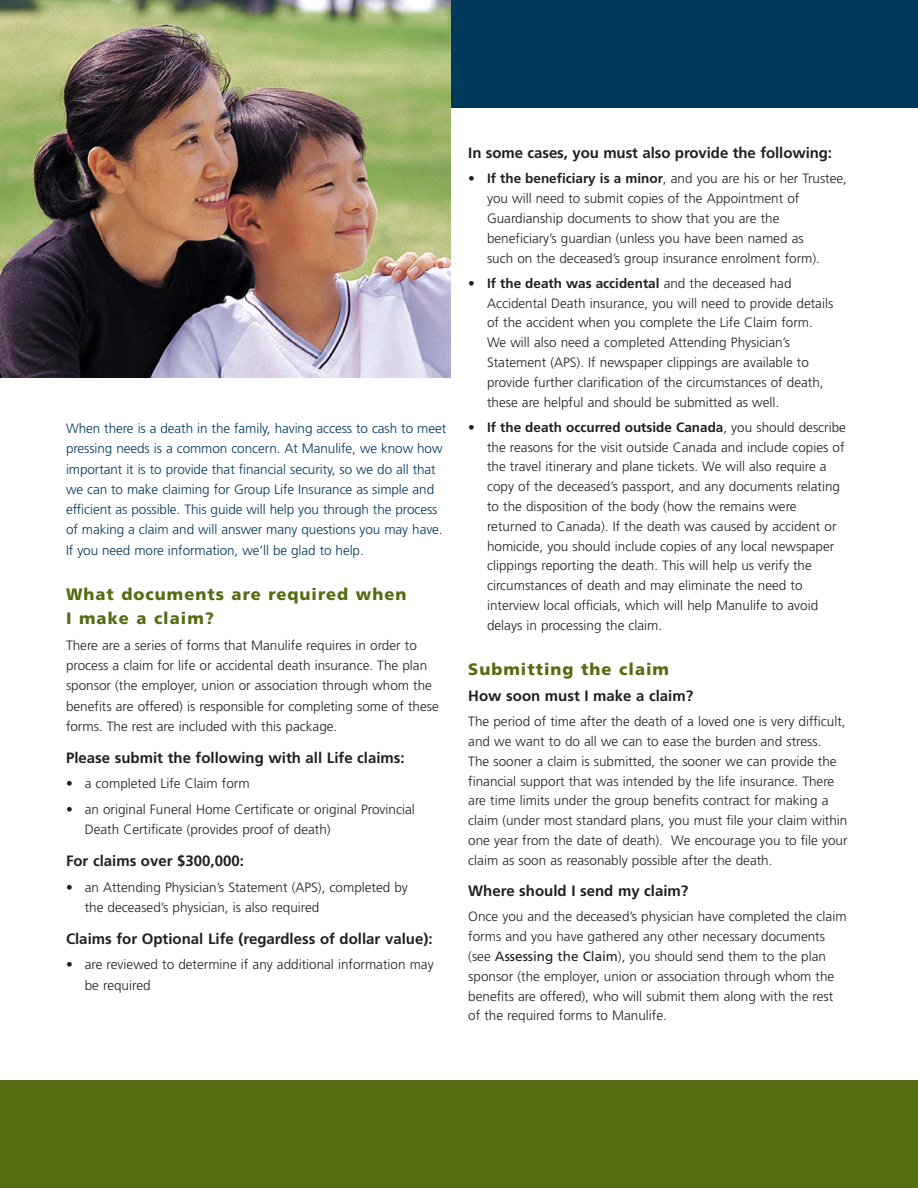
<style>
.page{position:relative;width:918px;height:1188px;background:#fff}
.page>*{position:absolute;margin:0;border:0;box-sizing:border-box;transform-origin:0 0}
.t1{font:900 16.5px/24px "Frutiger";letter-spacing:.06em;color:#566c10}
.t2{font:700 15px "Frutiger";color:#231f20}
.t3{font:300 13.5px/19.8px "Frutiger";color:#231f20}
.t4{font:300 13.5px/20.2px "Frutiger";letter-spacing:-.005em;color:#00395a}
.s1{font-weight:700}
.s2{font-weight:400}
</style>
<div class="page">
<div style="left:0;top:0;width:918px;height:108px;background:#00395a"></div>
<img style="left:0;top:0;width:450px;height:378px">
<div style="left:0;top:1080px;width:918px;height:108px;background:#566c10"></div>
<p class="t4" style="left:66px;top:419px;width:382px">When there is a death in the family, having access to cash to meet pressing needs is a common concern. At Manulife, we know how important it is to provide that financial security, so we do all that we can to make claiming for Group Life Insurance as simple and efficient as possible. This guide will help you through the process of making a claim and will answer many questions you may have.<br>If you need more information, we’ll be glad to help.</p>
<p class="t1" style="left:66px;top:584px;width:342px">What documents are required when<br>I make a claim?</p>
<p class="t3" style="left:66px;top:636px;width:374px;line-height:20.2px">There are a series of forms that Manulife requires in order to process a claim for life or accidental death insurance. The plan sponsor (the employer, union or association through whom the benefits are offered) is responsible for completing some of these forms. The rest are included with this package.</p>
<p class="t2" style="left:66px;top:751px;width:340px">Please submit the following with all Life claims:</p>
<p class="t3" style="left:66px;top:775px;width:185px">• a completed Life Claim form</p>
<p class="t3" style="left:85px;top:800px;width:332px;line-height:20.2px;text-indent:-19px">• an original Funeral Home Certificate or original Provincial<br>Death Certificate (provides proof of death)</p>
<p class="t2" style="left:66px;top:855px;width:179px">For claims over $300,000:</p>
<p class="t3" style="left:85px;top:878px;width:325px;line-height:20.2px;text-indent:-19px">• an Attending Physician’s Statement (APS), completed by the deceased’s physician, is also required</p>
<p class="t2" style="left:66px;top:932px;width:368px">Claims for Optional Life (regardless of dollar value):</p>
<p class="t3" style="left:85px;top:956px;width:350px;line-height:20.2px;text-indent:-19px">• are reviewed to determine if any additional information may be required</p>
<p class="t2" style="left:468px;top:147px;width:365px">In some cases, you must also provide the following:</p>
<p class="t3" style="left:487px;top:170px;width:362px;text-indent:-19px">• <span class="s1">If the beneficiary is a minor</span>, and you are his or her Trustee, you will need to submit copies of the Appointment of Guardianship documents to show that you are the beneficiary’s guardian (unless you have been named as<br>such on the deceased’s group insurance enrolment form).</p>
<p class="t3" style="left:487px;top:274px;width:348px;text-indent:-19px">• <span class="s1">If the death was accidental</span> and the deceased had Accidental Death insurance, you will need to provide details of the accident when you complete the Life Claim form.<br>We will also need a completed Attending Physician’s Statement (APS). If newspaper clippings are available to provide further clarification of the circumstances of death, these are helpful and should be submitted as well.</p>
<p class="t3" style="left:487px;top:418px;width:361px;text-indent:-19px">• <span class="s1">If the death occurred outside Canada</span>, you should describe the reasons for the visit outside Canada and include copies of the travel itinerary and plane tickets. We will also require a copy of the deceased’s passport, and any documents relating to the disposition of the body (how the remains were returned to Canada). If the death was caused by accident or homicide, you should include copies of any local newspaper clippings reporting the death. This will help us verify the circumstances of death and may eliminate the need to interview local officials, which will help Manulife to avoid delays in processing the claim.</p>
<p class="t1" style="left:468px;top:659px;width:202px">Submitting the claim</p>
<p class="t2" style="left:468px;top:690px;width:226px">How soon must I make a claim?</p>
<p class="t3" style="left:468px;top:713px;width:381px">The period of time after the death of a loved one is very difficult, and we want to do all we can to ease the burden and stress.<br>The sooner a claim is submitted, the sooner we can provide the financial support that was intended by the life insurance. There are time limits under the group benefits contract for making a claim (under most standard plans, you must file your claim within one year from the date of death). We encourage you to file your claim as soon as reasonably possible after the death.</p>
<p class="t2" style="left:468px;top:885px;width:222px">Where should I send my claim?</p>
<p class="t3" style="left:468px;top:908px;width:380px">Once you and the deceased’s physician have completed the claim forms and you have gathered any other necessary documents (see <span class="s2">Assessing the Claim</span>), you should send them to the plan sponsor (the employer, union or association through whom the benefits are offered), who will submit them along with the rest of the required forms to Manulife.</p>
</div>
